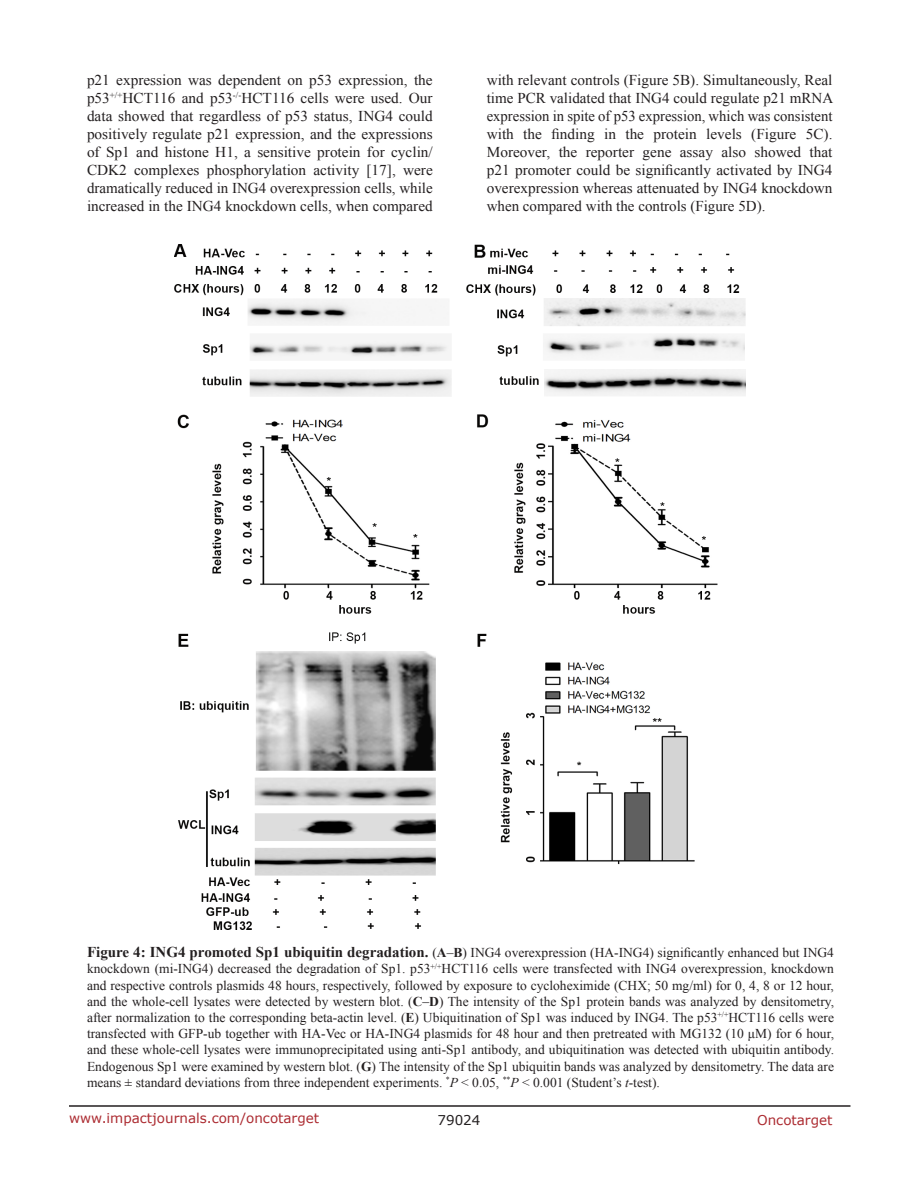
<style>
.page{position:relative;width:918px;height:1188px;background:#fff}
.page>*{position:absolute;margin:0;border:0;box-sizing:border-box;transform-origin:0 0}
.BodyText{font:15px/18px "Times New Roman";color:#231f20;text-align:justify}
.FigureText{font:13.5px/16.2px "Times New Roman";color:#231f20;text-align:justify}
.t1{font:13.5px "Verdana";color:#ac2b31}
.t2{font:13.5px "Verdana";color:#231f20}
.s1{font-weight:700;font-size:15px}
.s2{font-weight:700}
.s3{font-style:italic}
</style>
<div class="page">
<hr style="left:69px;top:1105px;width:781px;height:2px;background:#231f20">
<img style="left:174px;top:244px;width:571px;height:686px">
<p class="BodyText" style="left:87px;top:71px;width:347px">p21 expression was dependent on p53 expression, the p53<sup>+/+</sup>HCT116 and p53<sup>-/-</sup>HCT116 cells were used. Our data showed that regardless of p53 status, ING4 could positively regulate p21 expression, and the expressions of Sp1 and histone H1, a sensitive protein for cyclin/ CDK2 complexes phosphorylation activity [17], were dramatically reduced in ING4 overexpression cells, while increased in the ING4 knockdown cells, when compared</p>
<p class="BodyText" style="left:487px;top:71px;width:348px">with relevant controls (Figure 5B). Simultaneously, Real time PCR validated that ING4 could regulate p21 mRNA expression in spite of p53 expression, which was consistent with the finding in the protein levels (Figure 5C).<br>Moreover, the reporter gene assay also showed that p21 promoter could be significantly activated by ING4 overexpression whereas attenuated by ING4 knockdown when compared with the controls (Figure 5D).</p>
<p class="FigureText" style="left:87px;top:944px;width:749px"><span class="s1">Figure 4: ING4 promoted Sp1 ubiquitin degradation.</span> (<span class="s2">A</span>–<span class="s2">B</span>) ING4 overexpression (HA-ING4) significantly enhanced but ING4 knockdown (mi-ING4) decreased the degradation of Sp1. p53<sup>+/+</sup>HCT116 cells were transfected with ING4 overexpression, knockdown and respective controls plasmids 48 hours, respectively, followed by exposure to cycloheximide (CHX; 50 mg/ml) for 0, 4, 8 or 12 hour, and the whole-cell lysates were detected by western blot. (<span class="s2">C</span>–<span class="s2">D</span>) The intensity of the Sp1 protein bands was analyzed by densitometry, after normalization to the corresponding beta-actin level. (<span class="s2">E</span>) Ubiquitination of Sp1 was induced by ING4. The p53<sup>+/+</sup>HCT116 cells were transfected with GFP-ub together with HA-Vec or HA-ING4 plasmids for 48 hour and then pretreated with MG132 (10 μM) for 6 hour, and these whole-cell lysates were immunoprecipitated using anti-Sp1 antibody, and ubiquitination was detected with ubiquitin antibody.<br>Endogenous Sp1 were examined by western blot. (<span class="s2">G</span>) The intensity of the Sp1 ubiquitin bands was analyzed by densitometry. The data are means ± standard deviations from three independent experiments. <sup>*</sup><span class="s3">P</span> &lt; 0.05, <sup>**</sup><span class="s3">P</span> &lt; 0.001 (Student’s <span class="s3">t</span>-test).</p>
<p class="t1" style="left:69px;top:1109px;width:252px">www.impactjournals.com/oncotarget</p>
<p class="t2" style="left:438px;top:1111px;width:44px">79024</p>
<p class="t1" style="left:757px;top:1111px;width:77px">Oncotarget</p>
</div>
